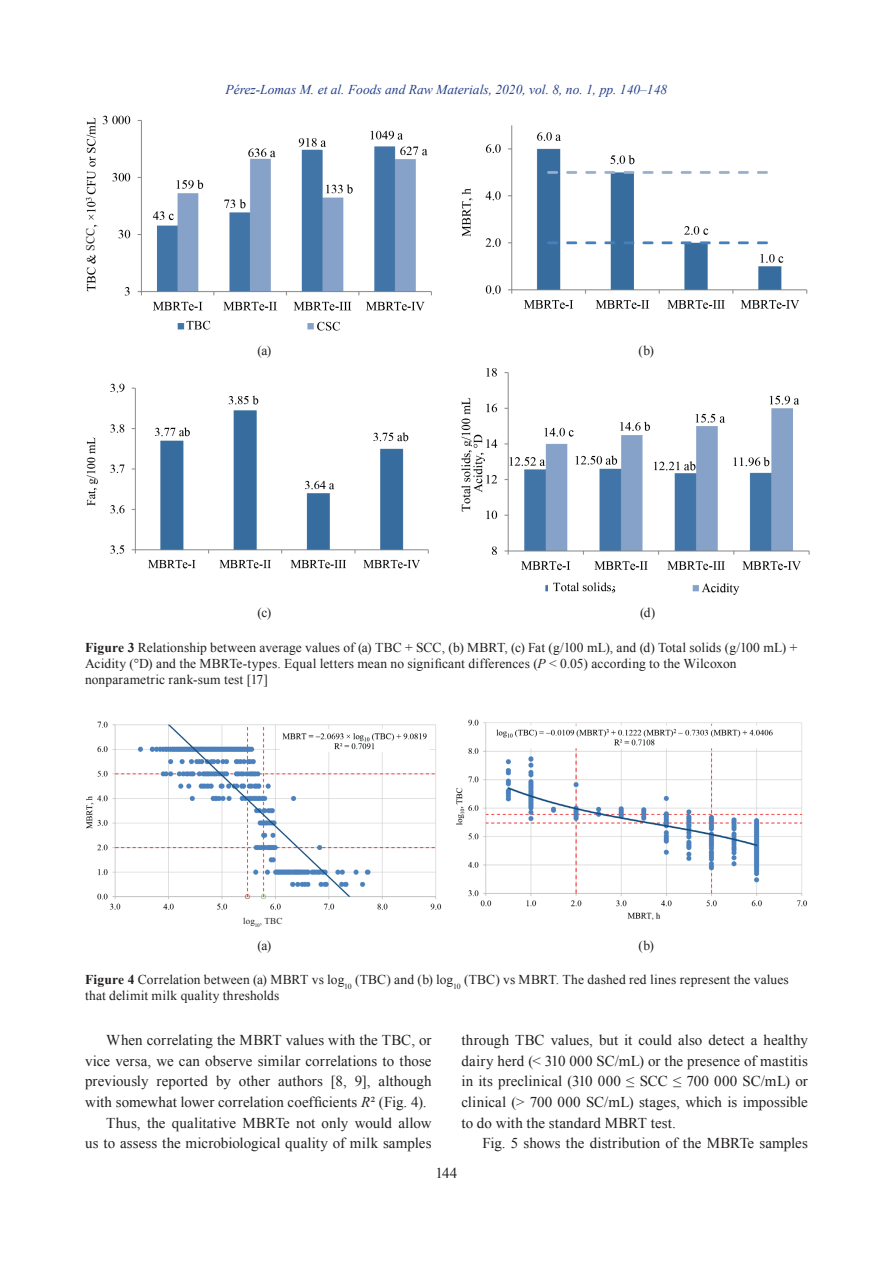
<style>
.page{position:relative;width:893px;height:1263px;background:#fff}
.page>*{position:absolute;margin:0;border:0;box-sizing:border-box;transform-origin:0 0}
.t1{font:15px/20.7px "Times New Roman";letter-spacing:.005em;color:#231f20;text-align:justify}
.t2{font:13.5px/16.2px "Times New Roman";letter-spacing:.01em;color:#231f20}
.t3{font:italic 13.5px "Times New Roman";color:#253f8e}
.t4{font:12px "Times New Roman";color:#231f20}
.t5{font:9px "Times New Roman";letter-spacing:.01em;color:#231f20}
.s1{font-weight:700}
.s2{font-style:italic}
</style>
<div class="page">
<img style="left:97px;top:721px;width:345px;height:189px">
<img style="left:468px;top:719px;width:340px;height:201px">
<img style="left:456px;top:788px;width:9px;height:37px">
<img style="left:86px;top:796px;width:8px;height:33px">
<img style="left:85px;top:115px;width:346px;height:215px">
<img style="left:461px;top:125px;width:347px;height:184px">
<img style="left:486px;top:368px;width:323px;height:226px">
<img style="left:86px;top:383px;width:343px;height:186px">
<img style="left:186px;top:320px;width:25px;height:10px">
<img style="left:317px;top:322px;width:24px;height:9px">
<img style="left:549px;top:580px;width:63px;height:14px">
<div style="left:83px;top:228px;width:13px;height:24px;background:#fff"></div>
<svg style="left:548px;top:580px;width:3px;height:13px"></svg>
<img style="left:461px;top:398px;width:11px;height:114px">
<img style="left:473px;top:434px;width:12px;height:59px">
<p class="t4" style="left:83px;top:251px;width:24px;rotate:-90deg">SCC</p>
<p class="t3" style="left:226px;top:81px;width:443px">Pérez-Lomas M. et al. Foods and Raw Materials, 2020, vol. 8, no. 1, pp. 140–148</p>
<p class="t2" style="left:258px;top:342px;width:15px">(а)</p>
<p class="t2" style="left:639px;top:342px;width:17px">(b)</p>
<p class="t2" style="left:258px;top:604px;width:15px">(c)</p>
<p class="t2" style="left:640px;top:604px;width:17px">(d)</p>
<p class="t2" style="left:85px;top:639px;width:714px"><span class="s1">Figure 3</span> Relationship between average values of (a) TBC + SCC, (b) MBRT, (c) Fat (g/100 mL), and (d) Total solids (g/100 mL) +<br>Acidity (°D) and the MBRTe-types. Equal letters mean no significant differences (<span class="s2">P</span> &lt; 0.05) according to the Wilcoxon nonparametric rank-sum test [17]</p>
<p class="t5" style="left:243px;top:914px;width:41px">log<sub>10</sub>, TBC</p>
<p class="t2" style="left:258px;top:937px;width:15px">(а)</p>
<p class="t2" style="left:639px;top:937px;width:17px">(b)</p>
<p class="t2" style="left:85px;top:971px;width:705px"><span class="s1">Figure 4</span> Correlation between (a) MBRT vs log<sub>10</sub> (TBC) and (b) log<sub>10</sub> (TBC) vs MBRT. The dashed red lines represent the values that delimit milk quality thresholds</p>
<p class="t1" style="left:106px;top:1029px;width:327px">When correlating the MBRT values with the TBC, or</p>
<p class="t1" style="left:85px;top:1050px;width:348px">vice versa, we can observe similar correlations to those</p>
<p class="t1" style="left:85px;top:1071px;width:348px">previously reported by other authors [8, 9], although</p>
<p class="t1" style="left:85px;top:1091px;width:343px">with somewhat lower correlation coefficients <span class="s2">R</span>² (Fig. 4).</p>
<p class="t1" style="left:106px;top:1112px;width:327px">Thus, the qualitative MBRTe not only would allow</p>
<p class="t1" style="left:85px;top:1132px;width:348px">us to assess the microbiological quality of milk samples</p>
<p class="t1" style="left:461px;top:1029px;width:348px">through TBC values, but it could also detect a healthy dairy herd (&lt; 310 000 SC/mL) or the presence of mastitis in its preclinical (310 000 ≤ SCC ≤ 700 000 SC/mL) or clinical (&gt; 700 000 SC/mL) stages, which is impossible to do with the standard MBRT test.</p>
<p class="t1" style="left:483px;top:1132px;width:327px">Fig. 5 shows the distribution of the MBRTe samples</p>
<p class="t1" style="left:435px;top:1162px;width:23px">144</p>
</div>
